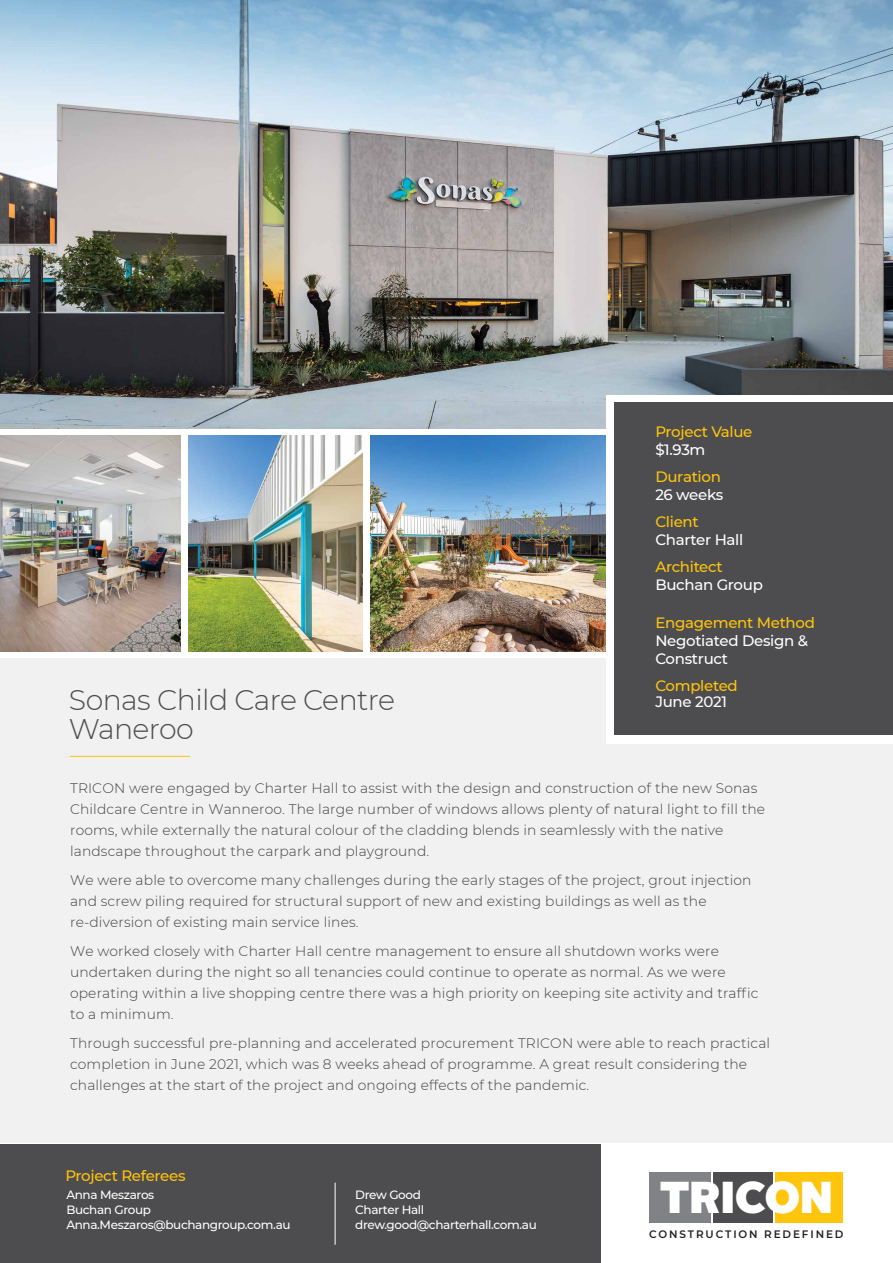
<style>
.page{position:relative;width:893px;height:1263px;background:#fff}
.page>*{position:absolute;margin:0;border:0;box-sizing:border-box;transform-origin:0 0}
.t1{font:900 44.55px "Alright Sans";color:#fff}
.t2{font:300 28.35px/29.1px "Montserrat";letter-spacing:-.02em;color:#4d4d4f}
.t3{font:500 15px "Montserrat";letter-spacing:-.02em;color:#ffc40c}
.t4{font:500 15px/18px "Montserrat";letter-spacing:-.02em;color:#fff}
.t5{font:300 13.8px/21px "Montserrat";letter-spacing:.01em;color:#414042}
.t6{font:500 12px/15px "Montserrat";letter-spacing:-.03em;color:#fff}
.t7{font:600 10.8px "Montserrat";letter-spacing:.18em;color:#231f20;scale:.96 1}
</style>
<div class="page">
<div style="left:0;top:658px;width:893px;height:485px;background:#f1f1f2"></div>
<hr style="left:70px;top:756px;width:120px;height:1px;background:#ffc40c">
<img style="left:0;top:0;width:893px;height:428px">
<img style="left:0;top:436px;width:181px;height:216px">
<img style="left:371px;top:436px;width:235px;height:216px">
<img style="left:189px;top:436px;width:173px;height:216px">
<div style="left:607px;top:395px;width:286px;height:348px;background:#fff"></div>
<div style="left:775px;top:1172px;width:68px;height:51px;background:#ffc40c"></div>
<div style="left:713px;top:1172px;width:59px;height:51px;background:#4d4d4f"></div>
<div style="left:650px;top:1172px;width:61px;height:51px;background:#808285"></div>
<div style="left:0;top:1144px;width:600px;height:119px;background:#4d4d4f"></div>
<hr style="left:335px;top:1183px;width:1px;height:62px;background:#fff">
<div style="left:614px;top:402px;width:279px;height:333px;background:#4d4d4f"></div>
<h2 class="t2" style="left:69px;top:685px;width:328px">Sonas Child Care Centre<br>Waneroo</h2>
<p class="t3" style="left:655px;top:421px;width:99px">Project Value</p>
<p class="t4" style="left:655px;top:440px;width:52px">$1.93m</p>
<p class="t3" style="left:655px;top:466px;width:67px">Duration</p>
<p class="t4" style="left:655px;top:485px;width:69px">26 weeks</p>
<p class="t3" style="left:655px;top:511px;width:45px">Client</p>
<p class="t4" style="left:655px;top:530px;width:89px">Charter Hall</p>
<p class="t3" style="left:655px;top:556px;width:69px">Architect</p>
<p class="t4" style="left:655px;top:575px;width:109px">Buchan Group</p>
<p class="t3" style="left:655px;top:612px;width:161px">Engagement Method</p>
<p class="t4" style="left:655px;top:631px;width:154px">Negotiated Design &amp;<br>Construct</p>
<p class="t3" style="left:655px;top:675px;width:84px">Completed</p>
<p class="t4" style="left:655px;top:692px;width:73px">June 2021</p>
<p class="t5" style="left:70px;top:777px;width:697px">TRICON were engaged by Charter Hall to assist with the design and construction of the new Sonas Childcare Centre in Wanneroo. The large number of windows allows plenty of natural light to fill the rooms, while externally the natural colour of the cladding blends in seamlessly with the native landscape throughout the carpark and playground.</p>
<p class="t5" style="left:70px;top:869px;width:683px">We were able to overcome many challenges during the early stages of the project, grout injection and screw piling required for structural support of new and existing buildings as well as the re-diversion of existing main service lines.</p>
<p class="t5" style="left:70px;top:940px;width:690px">We worked closely with Charter Hall centre management to ensure all shutdown works were undertaken during the night so all tenancies could continue to operate as normal. As we were operating within a live shopping centre there was a high priority on keeping site activity and traffic to a minimum.</p>
<p class="t5" style="left:70px;top:1033px;width:702px">Through successful pre-planning and accelerated procurement TRICON were able to reach practical completion in June 2021, which was 8 weeks ahead of programme. A great result considering the challenges at the start of the project and ongoing effects of the pandemic.</p>
<p class="t3" style="left:65px;top:1165px;width:122px">Project Referees</p>
<p class="t6" style="left:66px;top:1187px;width:226px">Anna Meszaros<br>Buchan Group<br>Anna.Meszaros@buchangroup.com.au</p>
<p class="t6" style="left:355px;top:1187px;width:183px">Drew Good<br>Charter Hall drew.good@charterhall.com.au</p>
<h1 class="t1" style="left:660px;top:1165px;width:174px">TRICON</h1>
<p class="t7" style="left:649px;top:1226px;width:204px">CONSTRUCTION REDEFINED</p>
</div>
